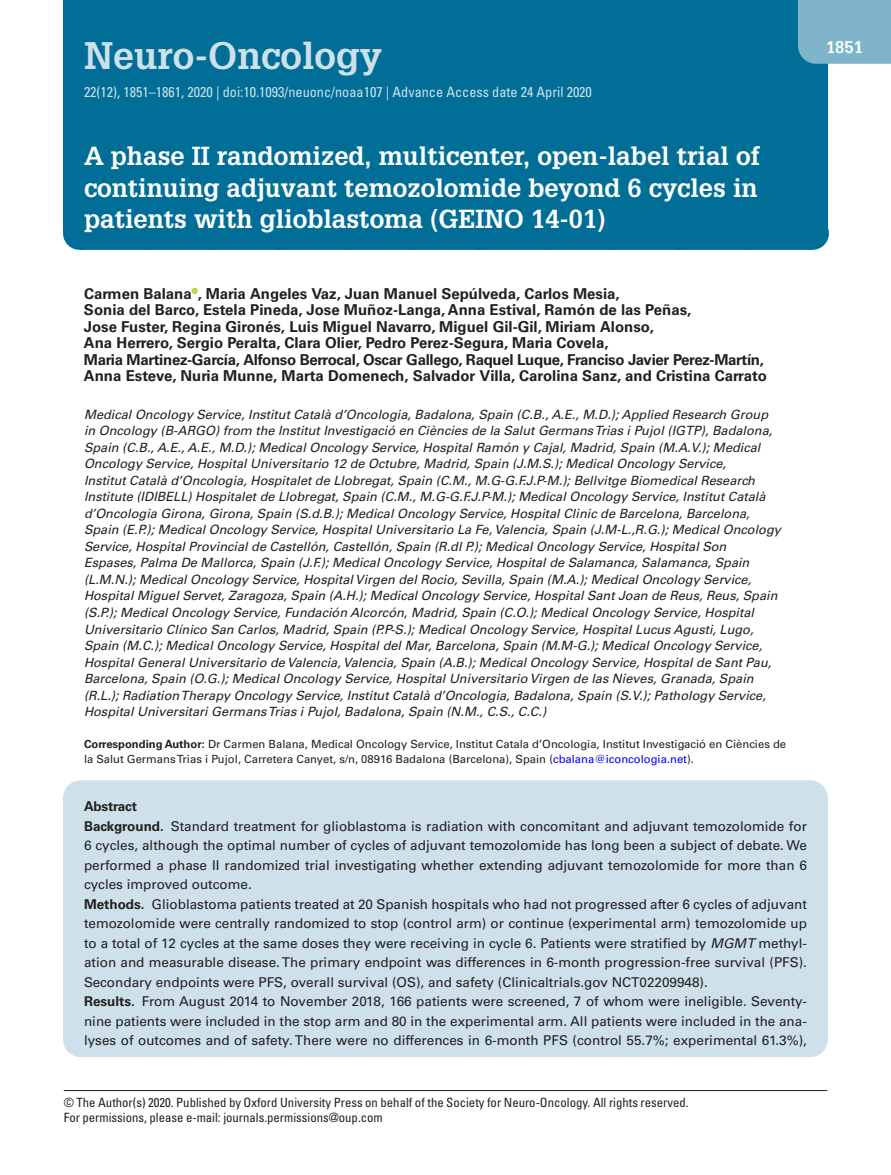
<style>
.page{position:relative;width:891px;height:1175px;background:#fff}
.page>*{position:absolute;margin:0;border:0;box-sizing:border-box;transform-origin:0 0}
.t1{font:700 37.5px "Glypha LT Std";color:#cee0ea}
.t2{font:700 25.5px/31.5px "Glypha LT Std";color:#fff;text-align:justify}
.t3{font:700 16.5px "Glypha LT Std";color:#fff}
.t4{font:700 15px/16.5px "Univers LT Std";color:#231f20}
.t5{font:condensed 14.25px "Univers LT Std";color:#cee0ea}
.t6{font:13.5px/19.5px "Univers LT Std";color:#231f20}
.t7{font:italic 12.75px/16.5px "Univers LT Std";color:#231f20}
.t8{font:condensed 12.75px/15px "Univers LT Std";color:#231f20}
.t9{font:11.25px/15px "Univers LT Std";color:#231f20}
.s1{font-weight:700}
.s2{color:#00f}
.s3{font-style:italic}
</style>
<div class="page">
<div style="left:63px;top:0;width:765px;height:166px;background:#006e96"></div>
<div style="left:798px;top:0;width:93px;height:64px;background:#7fb4ca"></div>
<div style="left:63px;top:780px;width:765px;height:277px;background:#cee0ea;border-radius:18px"></div>
<hr style="left:64px;top:1090px;width:763px;height:1px;background:#231f20">
<div style="left:63px;top:164px;width:765px;height:67px;background:#006e96"></div>
<div style="left:80px;top:217px;width:732px;height:33px;background:#006e96"></div>
<svg style="left:148px;top:249px;width:630px;height:1px"></svg>
<hr style="left:812px;top:217px;width:1px;height:33px;background:#006e96">
<svg style="left:192px;top:288px;width:6px;height:6px"></svg>
<h1 class="t1" style="left:84px;top:32px;width:299px">Neuro-Oncology</h1>
<p class="t5" style="left:84px;top:83px;width:509px">22(12), 1851–1861, 2020 | doi:10.1093/neuonc/noaa107 | Advance Access date 24 April 2020</p>
<h2 class="t2" style="left:84px;top:140px;width:677px">A phase II randomized, multicenter, open-label trial of continuing adjuvant temozolomide beyond 6 cycles in patients with glioblastoma (GEINO 14-01)</h2>
<p class="t3" style="left:826px;top:37px;width:38px">1851</p>
<p class="t4" style="left:84px;top:285px;width:684px">Carmen Balana , Maria Angeles Vaz, Juan Manuel Sepúlveda, Carlos Mesia,<br>Sonia del Barco, Estela Pineda, Jose Muñoz-Langa, Anna Estival, Ramón de las Peñas,<br>Jose Fuster, Regina Gironés, Luis Miguel Navarro, Miguel Gil-Gil, Miriam Alonso,<br>Ana Herrero, Sergio Peralta, Clara Olier, Pedro Perez-Segura, Maria Covela,<br>Maria Martinez-García, Alfonso Berrocal, Oscar Gallego, Raquel Luque, Franciso Javier Perez-Martín, Anna Esteve, Nuria Munne, Marta Domenech, Salvador Villa, Carolina Sanz, and Cristina Carrato</p>
<p class="t7" style="left:84px;top:406px;width:698px">Medical Oncology Service, Institut Català d’Oncologia, Badalona, Spain (C.B., A.E., M.D.); Applied Research Group in Oncology (B-ARGO) from the Institut Investigació en Ciències de la Salut Germans Trias i Pujol (IGTP), Badalona, Spain (C.B., A.E., A.E., M.D.); Medical Oncology Service, Hospital Ramón y Cajal, Madrid, Spain (M.A.V.); Medical Oncology Service, Hospital Universitario 12 de Octubre, Madrid, Spain (J.M.S.); Medical Oncology Service,<br>Institut Català d’Oncologia, Hospitalet de Llobregat, Spain (C.M., M.G-G.F.J.P-M.); Bellvitge Biomedical Research Institute (IDIBELL) Hospitalet de Llobregat, Spain (C.M., M.G-G.F.J.P-M.); Medical Oncology Service, Institut Català d’Oncologia Girona, Girona, Spain (S.d.B.); Medical Oncology Service, Hospital Clinic de Barcelona, Barcelona, Spain (E.P.); Medical Oncology Service, Hospital Universitario La Fe, Valencia, Spain (J.M-L.,R.G.); Medical Oncology Service, Hospital Provincial de Castellón, Castellón, Spain (R.dl P.); Medical Oncology Service, Hospital Son Espases, Palma De Mallorca, Spain (J.F.); Medical Oncology Service, Hospital de Salamanca, Salamanca, Spain (L.M.N.); Medical Oncology Service, Hospital Virgen del Rocio, Sevilla, Spain (M.A.); Medical Oncology Service, Hospital Miguel Servet, Zaragoza, Spain (A.H.); Medical Oncology Service, Hospital Sant Joan de Reus, Reus, Spain (S.P.); Medical Oncology Service, Fundación Alcorcón, Madrid, Spain (C.O.); Medical Oncology Service, Hospital Universitario Clínico San Carlos, Madrid, Spain (P.P-S.); Medical Oncology Service, Hospital Lucus Agusti, Lugo, Spain (M.C.); Medical Oncology Service, Hospital del Mar, Barcelona, Spain (M.M-G.); Medical Oncology Service, Hospital General Universitario de Valencia, Valencia, Spain (A.B.); Medical Oncology Service, Hospital de Sant Pau, Barcelona, Spain (O.G.); Medical Oncology Service, Hospital Universitario Virgen de las Nieves, Granada, Spain (R.L.); Radiation Therapy Oncology Service, Institut Català d’Oncologia, Badalona, Spain (S.V.); Pathology Service, Hospital Universitari Germans Trias i Pujol, Badalona, Spain (N.M., C.S., C.C.)</p>
<p class="t9" style="left:84px;top:737px;width:704px"><span class="s1">Corresponding Author:</span> Dr Carmen Balana, Medical Oncology Service, Institut Catala d’Oncologia, Institut Investigació en Ciències de la Salut Germans Trias i Pujol, Carretera Canyet, s/n, 08916 Badalona (Barcelona), Spain (<span class="s2">cbalana@iconcologia.net</span>).</p>
<p class="t6" style="left:84px;top:797px;width:725px"><span class="s1">Abstract<br>Background.</span> Standard treatment for glioblastoma is radiation with concomitant and adjuvant temozolomide for 6 cycles, although the optimal number of cycles of adjuvant temozolomide has long been a subject of debate. We performed a phase II randomized trial investigating whether extending adjuvant temozolomide for more than 6 cycles improved outcome.<br><span class="s1">Methods.</span> Glioblastoma patients treated at 20 Spanish hospitals who had not progressed after 6 cycles of adjuvant temozolomide were centrally randomized to stop (control arm) or continue (experimental arm) temozolomide up to a total of 12 cycles at the same doses they were receiving in cycle 6. Patients were stratified by <span class="s3">MGMT</span> methyl&shy;ation and measurable disease. The primary endpoint was differences in 6-month progression-free survival (PFS).<br>Secondary endpoints were PFS, overall survival (OS), and safety (Clinicaltrials.gov NCT02209948).<br><span class="s1">Results.</span> From August 2014 to November 2018, 166 patients were screened, 7 of whom were ineligible. Seventy&shy;nine patients were included in the stop arm and 80 in the experimental arm. All patients were included in the ana&shy;lyses of outcomes and of safety. There were no differences in 6-month PFS (control 55.7%; experimental 61.3%),</p>
<p class="t8" style="left:64px;top:1095px;width:626px">© The Author(s) 2020. Published by Oxford University Press on behalf of the Society for Neuro-Oncology. All rights reserved.<br>For permissions, please e-mail: journals.permissions@oup.com</p>
</div>
